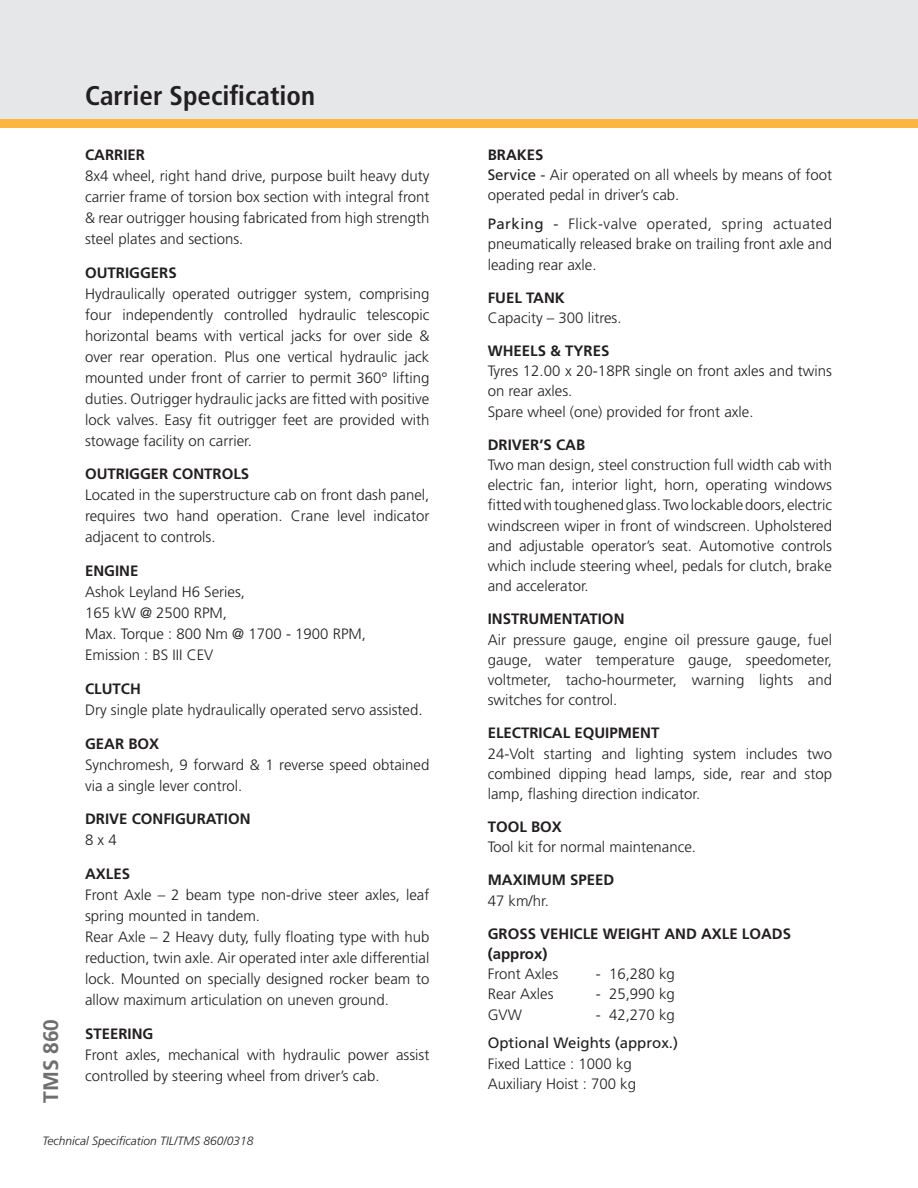
<style>
.page{position:relative;width:918px;height:1188px;background:#fff}
.page>*{position:absolute;margin:0;border:0;box-sizing:border-box;transform-origin:0 0}
.t1{font:700 condensed 27px "Frutiger";color:#231f20}
.t2{font:700 21px "Frutiger";color:#6d6f71}
.t3{font:300 15px/21px "Frutiger";color:#231f20;text-align:justify}
.t4{font:700 15px/20.2px "Frutiger";color:#231f20}
.t5{font:15px "Frutiger";color:#231f20}
.t6{font:italic 300 12px "Frutiger";color:#231f20}
.s1{font-weight:700}
.s2{font-weight:400}
</style>
<div class="page">
<div style="left:0;top:0;width:918px;height:128px;background:#e6e7e8"></div>
<div style="left:0;top:119px;width:918px;height:9px;background:#fcb53e"></div>
<h1 class="t1" style="left:85px;top:80px;width:232px">Carrier Specification</h1>
<p class="t4" style="left:85px;top:145px;width:61px">CARRIER</p>
<p class="t3" style="left:85px;top:165px;width:346px">8x4 wheel, right hand drive, purpose built heavy duty carrier frame of torsion box section with integral front &amp; rear outrigger housing fabricated from high strength steel plates and sections.</p>
<p class="t4" style="left:85px;top:262px;width:93px">OUTRIGGERS</p>
<p class="t3" style="left:85px;top:283px;width:346px">Hydraulically operated outrigger system, comprising four independently controlled hydraulic telescopic horizontal beams with vertical jacks for over side &amp; over rear operation. Plus one vertical hydraulic jack mounted under front of carrier to permit 360° lifting duties. Outrigger hydraulic jacks are fitted with positive lock valves. Easy fit outrigger feet are provided with stowage facility on carrier.</p>
<p class="t4" style="left:85px;top:464px;width:166px">OUTRIGGER CONTROLS</p>
<p class="t3" style="left:85px;top:485px;width:346px">Located in the superstructure cab on front dash panel, requires two hand operation. Crane level indicator adjacent to controls.</p>
<p class="t4" style="left:85px;top:561px;width:55px">ENGINE</p>
<p class="t3" style="left:85px;top:582px;width:283px;text-align:left">Ashok Leyland H6 Series,<br>165 kW @ 2500 RPM,<br>Max. Torque : 800 Nm @ 1700 - 1900 RPM,<br>Emission : BS III CEV</p>
<p class="t4" style="left:85px;top:679px;width:57px">CLUTCH</p>
<p class="t3" style="left:85px;top:699px;width:339px">Dry single plate hydraulically operated servo assisted.</p>
<p class="t4" style="left:85px;top:733px;width:76px">GEAR BOX</p>
<p class="t3" style="left:85px;top:754px;width:346px">Synchromesh, 9 forward &amp; 1 reverse speed obtained via a single lever control.</p>
<p class="t4" style="left:85px;top:809px;width:167px">DRIVE CONFIGURATION</p>
<p class="t3" style="left:85px;top:830px;width:33px">8 x 4</p>
<p class="t4" style="left:85px;top:864px;width:47px">AXLES</p>
<p class="t3" style="left:85px;top:885px;width:346px;text-align:left">Front Axle – 2 beam type non-drive steer axles, leaf spring mounted in tandem.<br>Rear Axle – 2 Heavy duty, fully floating type with hub reduction, twin axle. Air operated inter axle differential lock. Mounted on specially designed rocker beam to allow maximum articulation on uneven ground.</p>
<p class="t4" style="left:85px;top:1024px;width:70px">STEERING</p>
<p class="t3" style="left:85px;top:1044px;width:346px">Front axles, mechanical with hydraulic power assist controlled by steering wheel from driver’s cab.</p>
<h2 class="t2" style="left:39px;top:1103px;width:86px;rotate:-90deg">TMS 860</h2>
<p class="t6" style="left:43px;top:1134px;width:212px">Technical Specification TIL/TMS 860/0318</p>
<p class="t3" style="left:488px;top:145px;width:346px;line-height:20.2px;text-align:left"><span class="s1">BRAKES<br></span><span class="s2">Service -</span> Air operated on all wheels by means of foot operated pedal in driver’s cab.</p>
<p class="t3" style="left:488px;top:214px;width:346px;line-height:20.2px"><span class="s2">Parking -</span> Flick-valve operated, spring actuated pneumatically released brake on trailing front axle and leading rear axle.</p>
<p class="t4" style="left:488px;top:287px;width:79px">FUEL TANK</p>
<p class="t3" style="left:488px;top:307px;width:135px">Capacity – 300 litres.</p>
<p class="t4" style="left:488px;top:341px;width:123px">WHEELS &amp; TYRES</p>
<p class="t3" style="left:488px;top:361px;width:346px;line-height:20.2px;text-align:left">Tyres 12.00 x 20-18PR single on front axles and twins on rear axles.<br>Spare wheel (one) provided for front axle.</p>
<p class="t4" style="left:488px;top:434px;width:99px">DRIVER’S CAB</p>
<p class="t3" style="left:488px;top:455px;width:346px;line-height:20.2px">Two man design, steel construction full width cab with electric fan, interior light, horn, operating windows fitted with toughened glass. Two lockable doors, electric windscreen wiper in front of windscreen. Upholstered and adjustable operator’s seat. Automotive controls which include steering wheel, pedals for clutch, brake and accelerator.</p>
<p class="t4" style="left:488px;top:609px;width:138px">INSTRUMENTATION</p>
<p class="t3" style="left:488px;top:629px;width:346px;line-height:20.2px">Air pressure gauge, engine oil pressure gauge, fuel gauge, water temperature gauge, speedometer, voltmeter, tacho-hourmeter, warning lights and switches for control.</p>
<p class="t4" style="left:488px;top:723px;width:173px">ELECTRICAL EQUIPMENT</p>
<p class="t3" style="left:488px;top:743px;width:346px;line-height:20.2px">24-Volt starting and lighting system includes two combined dipping head lamps, side, rear and stop lamp, flashing direction indicator.</p>
<p class="t4" style="left:488px;top:817px;width:76px">TOOL BOX</p>
<p class="t3" style="left:488px;top:837px;width:210px">Tool kit for normal maintenance.</p>
<p class="t4" style="left:488px;top:870px;width:128px">MAXIMUM SPEED</p>
<p class="t3" style="left:488px;top:890px;width:63px">47 km/hr.</p>
<p class="t4" style="left:488px;top:923px;width:305px">GROSS VEHICLE WEIGHT AND AXLE LOADS (approx)</p>
<p class="t3" style="left:488px;top:964px;width:72px">Front Axles</p>
<p class="t3" style="left:596px;top:964px;width:81px">- 16,280 kg</p>
<p class="t3" style="left:488px;top:984px;width:67px">Rear Axles</p>
<p class="t3" style="left:596px;top:984px;width:81px">- 25,990 kg</p>
<p class="t3" style="left:488px;top:1004px;width:36px">GVW</p>
<p class="t3" style="left:596px;top:1004px;width:81px">- 42,270 kg</p>
<p class="t5" style="left:488px;top:1034px;width:192px">Optional Weights (approx.)</p>
<p class="t3" style="left:488px;top:1053px;width:150px;line-height:20.2px">Fixed Lattice : 1000 kg<br>Auxiliary Hoist : 700 kg</p>
</div>
